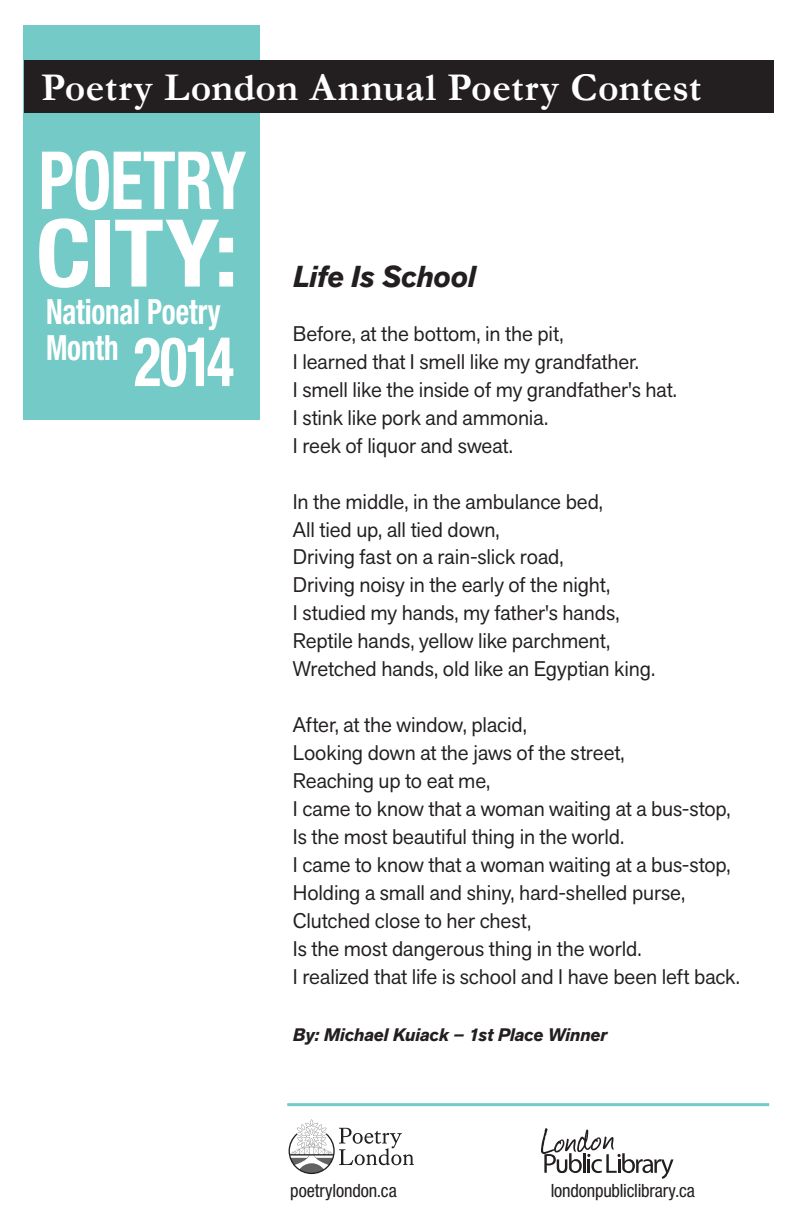
<style>
.page{position:relative;width:792px;height:1224px;background:#fff}
.page>*{position:absolute;margin:0;border:0;box-sizing:border-box;transform-origin:0 0}
.t1{font:700 condensed 93.6px "Helvetica Neue LT Std";color:#fff;scale:1.11 1}
.t2{font:700 condensed 80.4px "Helvetica Neue LT Std";letter-spacing:-.01em;color:#fff;scale:.85 1}
.t3{font:700 39.7px "Garamond";letter-spacing:.01em;color:#fff}
.t4{font:700 condensed 34.8px/36px "Helvetica Neue LT Std";letter-spacing:-.005em;color:#fff;scale:.83 1}
.t5{font:italic 700 30px "Akzid Grtsk Next";color:#231f20}
.t6{font:21px/28px "Akzid Grtsk Next";letter-spacing:-.005em;color:#231f20}
.t7{font:condensed 18.3px "Helvetica Neue LT Std";letter-spacing:-.01em;color:#231f20}
.t8{font:italic 700 18px "Akzid Grtsk Next";color:#231f20}
.s1{font-size:68.4px}
</style>
<div class="page">
<div style="left:23px;top:26px;width:237px;height:394px;background:#73cac6"></div>
<svg style="left:289px;top:1119px;width:125px;height:55px"></svg>
<svg style="left:541px;top:1128px;width:133px;height:51px"></svg>
<div style="left:24px;top:60px;width:763px;height:53px;background:#231f20"></div>
<hr style="left:287px;top:1103px;width:482px;height:3px;background:#73cac6">
<div style="left:774px;top:0;width:18px;height:1223px;background:#fff"></div>
<h3 class="t3" style="left:41px;top:60px;width:662px">Poetry London Annual Poetry Contest</h3>
<h2 class="t2" style="left:39px;top:132px;width:246px">POETRY</h2>
<h1 class="t1" style="left:36px;top:197px;width:184px">CITY:</h1>
<h3 class="t4" style="left:46px;top:293px;width:228px">National Poetry<br>Month <span class="s1">2014</span></h3>
<h3 class="t5" style="left:293px;top:257px;width:184px">Life Is School</h3>
<p class="t6" style="left:293px;top:319px;width:386px">Before, at the bottom, in the pit,<br>I learned that I smell like my grandfather.<br>I smell like the inside of my grandfather's hat.<br>I stink like pork and ammonia.<br>I reek of liquor and sweat.</p>
<p class="t6" style="left:293px;top:487px;width:364px">In the middle, in the ambulance bed,<br>All tied up, all tied down,<br>Driving fast on a rain-slick road,<br>Driving noisy in the early of the night,<br>I studied my hands, my father's hands, Reptile hands, yellow like parchment, Wretched hands, old like an Egyptian king.</p>
<p class="t6" style="left:293px;top:711px;width:449px">After, at the window, placid,<br>Looking down at the jaws of the street,<br>Reaching up to eat me,<br>I came to know that a woman waiting at a bus-stop, Is the most beautiful thing in the world.<br>I came to know that a woman waiting at a bus-stop, Holding a small and shiny, hard-shelled purse, Clutched close to her chest,<br>Is the most dangerous thing in the world.<br>I realized that life is school and I have been left back.</p>
<p class="t8" style="left:293px;top:1023px;width:316px">By: Michael Kuiack – 1st Place Winner</p>
<p class="t7" style="left:290px;top:1180px;width:108px">poetrylondon.ca</p>
<p class="t7" style="left:551px;top:1180px;width:146px">londonpubliclibrary.ca</p>
</div>
